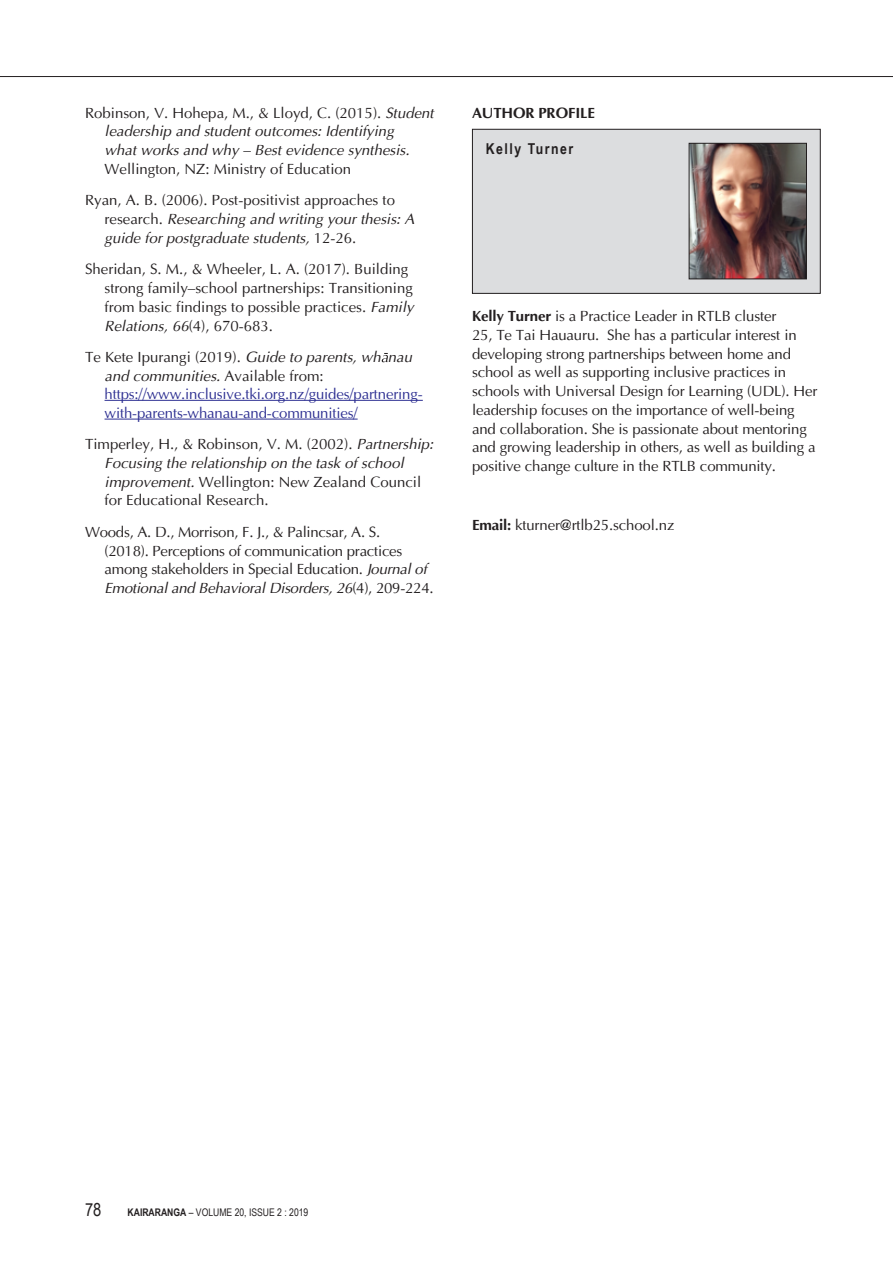
<style>
.page{position:relative;width:893px;height:1263px;background:#fff}
.page>*{position:absolute;margin:0;border:0;box-sizing:border-box;transform-origin:0 0}
.t1{font:18px "Arial Narrow";color:#231f20}
.References{font:15px/18.8px "Ottawa Plain";color:#231f20}
.Body{font:15px/18.8px "Ottawa Plain";letter-spacing:-.01em;color:#231f20}
.References-2{font:italic 15px/18.8px "Ottawa";color:#231f20}
.References-3{font:15px/18.5px "Ottawa Plain";letter-spacing:-.01em;color:#2e3092}
.Body_Bold_Caps{font:700 15px "Ottawa";letter-spacing:-.01em;color:#231f20}
.Body-2{font:700 15px "Arial Narrow";letter-spacing:.1em;color:#231f20}
.t2{font:10.5px "Arial Narrow";color:#231f20}
.s1{font-family:"Ottawa Plain";font-style:normal}
.s2{font-family:"Ottawa";font-style:italic}
.s3{color:#231f20}
.s4{font-family:"Ottawa";font-style:italic;color:#231f20}
.s5{font-family:"Ottawa";font-weight:700}
.s6{font-weight:700}
</style>
<div class="page">
<hr style="left:0;top:76px;width:893px;height:1px;background:#231f20">
<hr style="left:105px;top:400px;width:318px;height:1px;background:#2e3092">
<hr style="left:105px;top:419px;width:253px;height:1px;background:#2e3092">
<svg style="left:382px;top:353px;width:6px;height:9px"></svg>
<div style="left:472px;top:129px;width:348px;height:164px;background:#dcdddf"></div>
<img style="left:691px;top:145px;width:114px;height:132px">
<div style="left:689px;top:143px;width:118px;height:136px;border:1px solid #231f20"></div>
<div style="left:472px;top:129px;width:349px;height:165px;border:1px solid #231f20"></div>
<p class="References-2" style="left:105px;top:103px;width:331px;text-indent:-20px"><span class="s1">Robinson, V. Hohepa, M., &amp; Lloyd, C. (2015).</span> Student leadership and student outcomes: Identifying<br>what works and why – Best evidence synthesis.<br><span class="s1">Wellington, NZ: Ministry of Education</span></p>
<p class="References-2" style="left:105px;top:191px;width:311px;text-indent:-20px"><span class="s1">Ryan, A. B. (2006). Post-positivist approaches to research.</span> Researching and writing your thesis: A guide for postgraduate students, <span class="s1">12-26.</span></p>
<p class="References" style="left:105px;top:260px;width:311px;text-indent:-20px">Sheridan, S. M., &amp; Wheeler, L. A. (2017). Building strong family–school partnerships: Transitioning from basic findings to possible practices. <span class="s2">Family Relations, 66</span>(4), 670-683.</p>
<p class="References-3" style="left:105px;top:348px;width:320px;text-indent:-20px"><span class="s3">Te Kete Ipurangi (2019).</span> <span class="s4">Guide to parents, wh nau and communities.</span> <span class="s3">Available from: </span>https://www.inclusive.tki.org.nz/guides/partnering&shy;with-parents-whanau-and-communities/</p>
<p class="References" style="left:105px;top:435px;width:330px;text-indent:-20px">Timperley, H., &amp; Robinson, V. M. (2002). <span class="s2">Partnership:<br>Focusing the relationship on the task of school improvement.</span> Wellington: New Zealand Council for Educational Research.</p>
<p class="References" style="left:105px;top:522px;width:331px;text-indent:-20px">Woods, A. D., Morrison, F. J., &amp; Palincsar, A. S.<br>(2018). Perceptions of communication practices among stakeholders in Special Education. <span class="s2">Journal of Emotional and Behavioral Disorders, 26</span>(4), 209-224.</p>
<p class="Body_Bold_Caps" style="left:472px;top:103px;width:125px">AUTHOR PROFILE</p>
<p class="Body-2" style="left:486px;top:137px;width:89px">Kelly Turner</p>
<p class="Body" style="left:472px;top:307px;width:347px"><span class="s5">Kelly Turner</span> is a Practice Leader in RTLB cluster<br>25, Te Tai Hauauru. She has a particular interest in developing strong partnerships between home and school as well as supporting inclusive practices in schools with Universal Design for Learning (UDL). Her leadership focuses on the importance of well-being and collaboration. She is passionate about mentoring and growing leadership in others, as well as building a positive change culture in the RTLB community.</p>
<p class="Body" style="left:472px;top:515px;width:204px"><span class="s5">Email:</span> kturner@rtlb25.school.nz</p>
<p class="t1" style="left:85px;top:1196px;width:18px">78</p>
<p class="t2" style="left:128px;top:1204px;width:182px"><span class="s6">KAIRARANGA</span> – VOLUME 20, ISSUE 2 : 2019</p>
</div>
